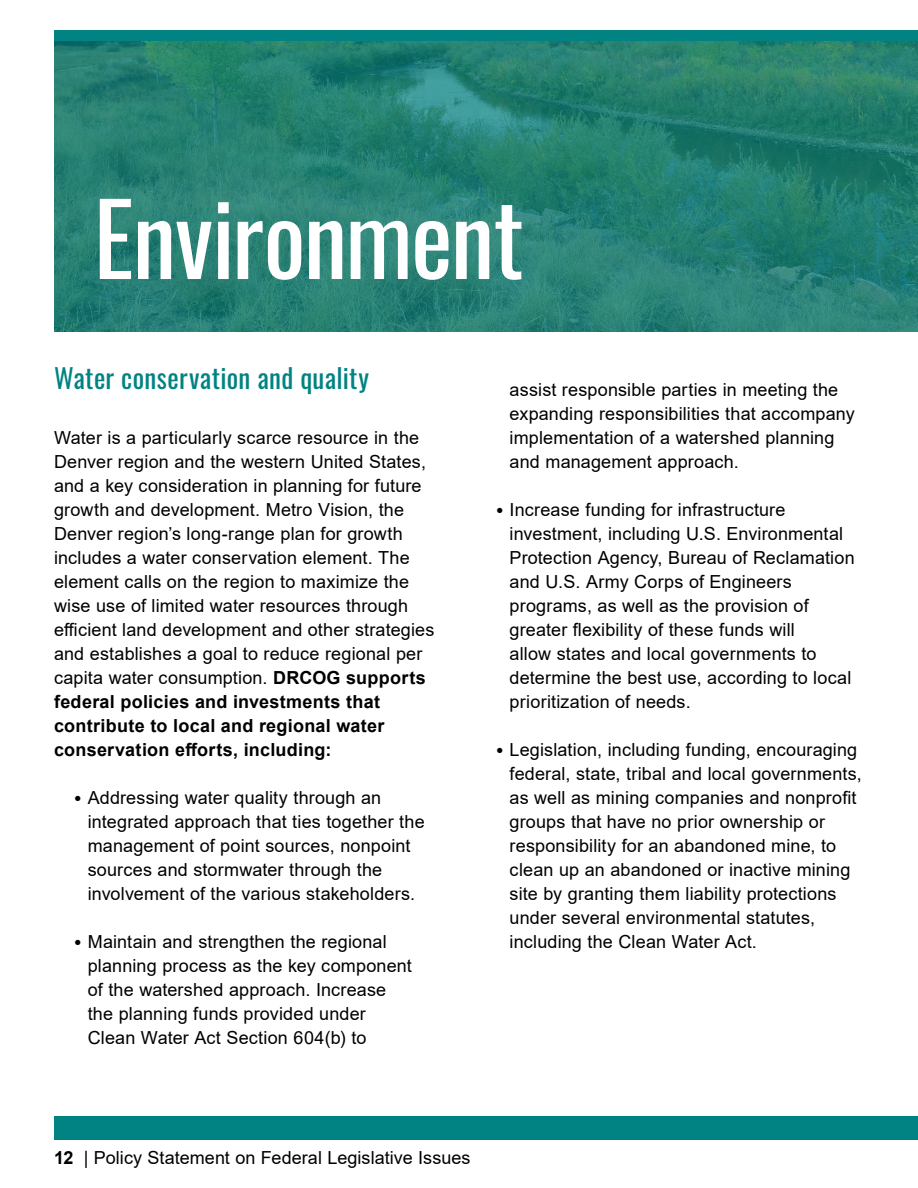
<style>
.page{position:relative;width:918px;height:1188px;background:#fff}
.page>*{position:absolute;margin:0;border:0;box-sizing:border-box;transform-origin:0 0}
.t1{font:99px "Oswald";letter-spacing:-.015em;color:#fff}
.t2{font:27px "Oswald";letter-spacing:.015em;color:#008382}
.t3{font:18px/24px "Arial";letter-spacing:.01em;color:#000}
.s1{font-weight:700}
.s2{font-size:21px}
</style>
<div class="page">
<div style="left:54px;top:30px;width:864px;height:11px;background:#008382"></div>
<div style="left:54px;top:1116px;width:864px;height:24px;background:#008382"></div>
<img style="left:54px;top:41px;width:864px;height:291px">
<h1 class="t1" style="left:94px;top:151px;width:432px">Environment</h1>
<h2 class="t2" style="left:54px;top:354px;width:317px">Water conservation and quality</h2>
<p class="t3" style="left:54px;top:426px;width:382px">Water is a particularly scarce resource in the Denver region and the western United States, and a key consideration in planning for future growth and development. Metro Vision, the Denver region’s long-range plan for growth includes a water conservation element. The element calls on the region to maximize the wise use of limited water resources through efficient land development and other strategies and establishes a goal to reduce regional per capita water consumption. <span class="s1">DRCOG supports federal policies and investments that contribute to local and regional water conservation efforts, including:</span></p>
<p class="t3" style="left:88px;top:786px;width:338px;text-indent:-14px"><span class="s2">•</span> Addressing water quality through an integrated approach that ties together the management of point sources, nonpoint sources and stormwater through the involvement of the various stakeholders.</p>
<p class="t3" style="left:88px;top:930px;width:326px;text-indent:-14px"><span class="s2">•</span> Maintain and strengthen the regional planning process as the key component of the watershed approach. Increase the planning funds provided under Clean Water Act Section 604(b) to</p>
<p class="t3" style="left:510px;top:378px;width:347px">assist responsible parties in meeting the expanding responsibilities that accompany implementation of a watershed planning and management approach.</p>
<p class="t3" style="left:510px;top:498px;width:347px;text-indent:-14px"><span class="s2">•</span> Increase funding for infrastructure investment, including U.S. Environmental Protection Agency, Bureau of Reclamation and U.S. Army Corps of Engineers programs, as well as the provision of greater flexibility of these funds will<br>allow states and local governments to determine the best use, according to local prioritization of needs.</p>
<p class="t3" style="left:510px;top:738px;width:354px;text-indent:-14px"><span class="s2">•</span> Legislation, including funding, encouraging federal, state, tribal and local governments, as well as mining companies and nonprofit groups that have no prior ownership or responsibility for an abandoned mine, to clean up an abandoned or inactive mining site by granting them liability protections under several environmental statutes, including the Clean Water Act.</p>
<p class="t3" style="left:54px;top:1146px;width:418px"><span class="s1">12</span> | Policy Statement on Federal Legislative Issues</p>
</div>
